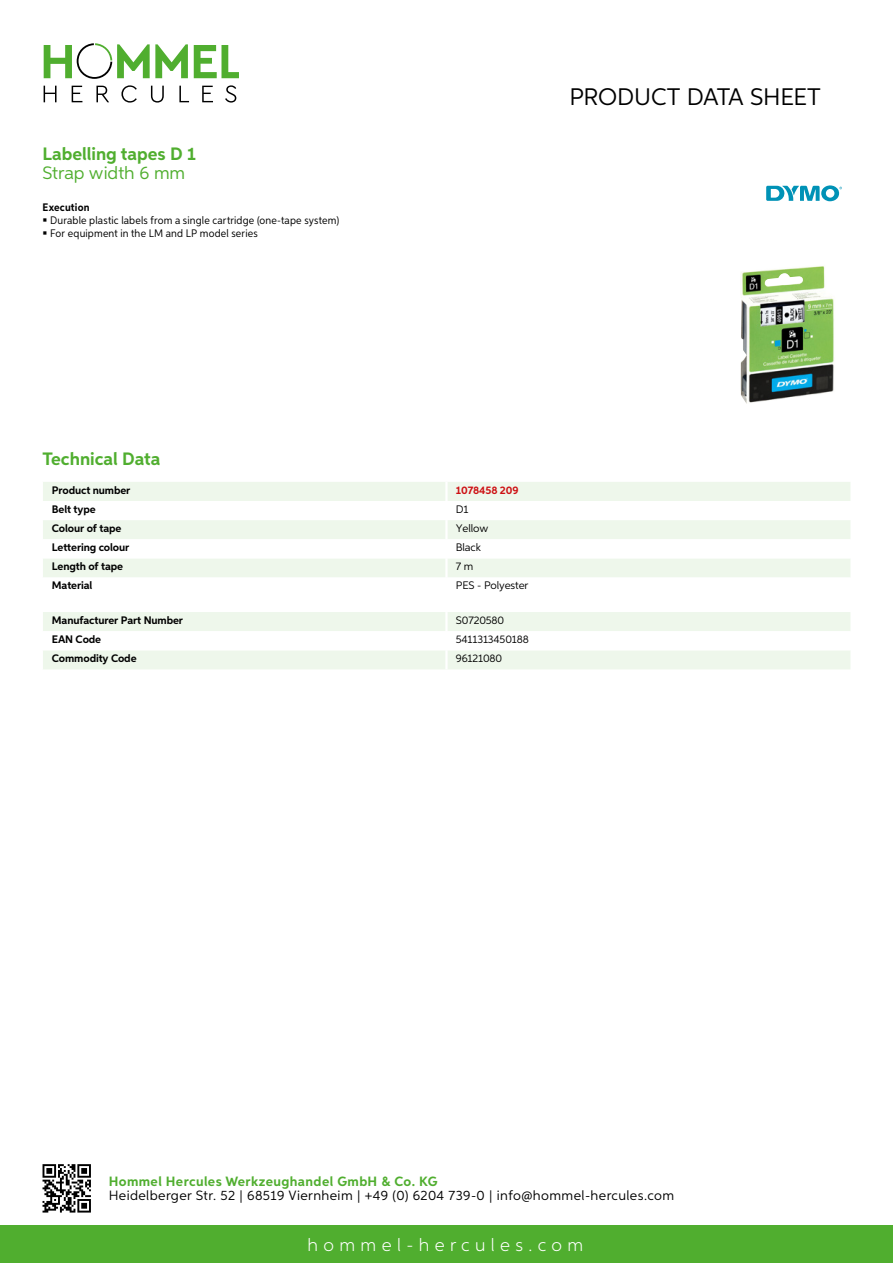
<style>
.page{position:relative;width:893px;height:1263px;background:#fff}
.page>*{position:absolute;margin:0;border:0;box-sizing:border-box;transform-origin:0 0}
.t1{font:24px "Aspira";letter-spacing:-.01em;color:#000}
.t2{font:700 18px "Aspira";color:#50ae2f}
.t3{font:300 18px "Aspira";letter-spacing:.3em;color:#fff}
.t4{font:18px "Aspira";color:#50ae2f}
.t5{font:13.5px "Aspira";letter-spacing:.03em;color:#000}
.t6{font:700 13.5px "Aspira";letter-spacing:.03em;color:#50ae2f}
.t7{font:700 10.95px "Aspira";letter-spacing:-.01em;color:#000}
.t8{font:10.95px/12.8px "Aspira Nar";letter-spacing:.015em;color:#000}
.t9{font:10.95px "Aspira";letter-spacing:-.01em;color:#000}
.t10{font:700 10.95px "Aspira";letter-spacing:-.01em;color:#cd1013}
.t11{font:700 10.95px "Aspira Nar";letter-spacing:.015em;color:#000}
</style>
<div class="page">
<div style="left:0;top:1226px;width:893px;height:37px;background:#50ae2f"></div>
<svg style="left:43px;top:1164px;width:48px;height:48px"></svg>
<svg style="left:194px;top:45px;width:45px;height:33px"></svg>
<svg style="left:44px;top:43px;width:144px;height:36px"></svg>
<svg style="left:44px;top:86px;width:13px;height:16px"></svg>
<svg style="left:72px;top:86px;width:10px;height:16px"></svg>
<svg style="left:96px;top:86px;width:13px;height:16px"></svg>
<svg style="left:121px;top:85px;width:16px;height:18px"></svg>
<svg style="left:151px;top:86px;width:13px;height:17px"></svg>
<svg style="left:179px;top:86px;width:10px;height:16px"></svg>
<svg style="left:202px;top:86px;width:11px;height:16px"></svg>
<svg style="left:225px;top:85px;width:11px;height:18px"></svg>
<div style="left:43px;top:482px;width:807px;height:19px;background:#eef7eb"></div>
<svg style="left:43px;top:520px;width:807px;height:57px;fill:#eef7eb"></svg>
<hr style="left:445px;top:482px;width:3px;height:19px;background:#fff">
<hr style="left:445px;top:520px;width:3px;height:19px;background:#fff">
<hr style="left:445px;top:539px;width:3px;height:19px;background:#fff">
<hr style="left:445px;top:558px;width:3px;height:19px;background:#fff">
<svg style="left:43px;top:612px;width:807px;height:57px"></svg>
<hr style="left:445px;top:650px;width:3px;height:19px;background:#fff">
<img style="left:740px;top:266px;width:94px;height:138px">
<svg style="left:766px;top:185px;width:76px;height:16px"></svg>
<h2 class="t2" style="left:43px;top:142px;width:155px">Labelling tapes D 1</h2>
<h2 class="t4" style="left:43px;top:162px;width:144px">Strap width 6 mm</h2>
<p class="t11" style="left:43px;top:201px;width:49px">Execution</p>
<p class="t8" style="left:50px;top:214px;width:290px">Durable plastic labels from a single cartridge (one-tape system)<br>For equipment in the LM and LP model series</p>
<h1 class="t1" style="left:569px;top:82px;width:253px">Product data sh eet</h1>
<h2 class="t2" style="left:43px;top:448px;width:120px">Technical Data</h2>
<p class="t7" style="left:52px;top:483px;width:80px">Product number</p>
<p class="t10" style="left:456px;top:483px;width:64px">1078458 209</p>
<p class="t7" style="left:52px;top:502px;width:45px">Belt type</p>
<p class="t9" style="left:456px;top:502px;width:14px">D1</p>
<p class="t7" style="left:52px;top:521px;width:71px">Colour of tape</p>
<p class="t9" style="left:456px;top:522px;width:34px">Yellow</p>
<p class="t7" style="left:52px;top:541px;width:79px">Lettering colour</p>
<p class="t9" style="left:456px;top:541px;width:27px">Black</p>
<p class="t7" style="left:52px;top:560px;width:73px">Length of tape</p>
<p class="t9" style="left:456px;top:560px;width:19px">7 m</p>
<p class="t7" style="left:52px;top:579px;width:42px">Material</p>
<p class="t9" style="left:456px;top:579px;width:74px">PES - Polyester</p>
<p class="t7" style="left:52px;top:613px;width:133px">Manufacturer Part Number</p>
<p class="t9" style="left:456px;top:613px;width:50px">S0720580</p>
<p class="t7" style="left:52px;top:633px;width:51px">EAN Code</p>
<p class="t9" style="left:456px;top:633px;width:75px">5411313450188</p>
<p class="t7" style="left:52px;top:652px;width:86px">Commodity Code</p>
<p class="t9" style="left:456px;top:652px;width:48px">96121080</p>
<p class="t6" style="left:109px;top:1172px;width:330px">Hommel Hercules Werkzeughandel GmbH &amp; Co. KG</p>
<p class="t5" style="left:109px;top:1187px;width:567px">Heidelberger Str. 52 | 68519 Viernheim | +49 (0) 6204 739-0 | info@hommel-hercules.com</p>
<h2 class="t3" style="left:307px;top:1234px;width:277px">hommel-hercules.com</h2>
</div>
